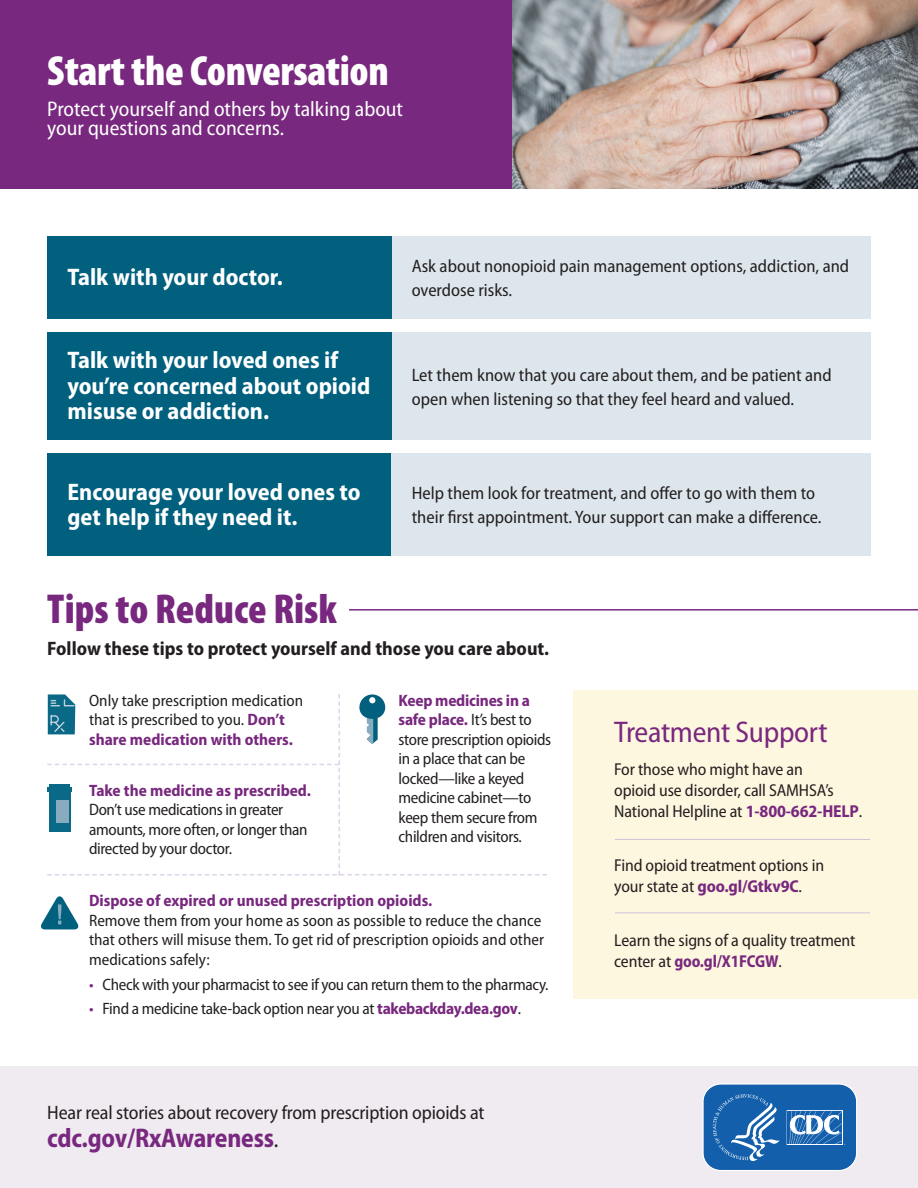
<style>
.page{position:relative;width:918px;height:1188px;background:#fff}
.page>*{position:absolute;margin:0;border:0;box-sizing:border-box;transform-origin:0 0}
.t1{font:900 condensed 42.45px "Myriad Pro";letter-spacing:-.01em;color:#fff}
.t2{font:900 condensed 42px "Myriad Pro";color:#78287e}
.t3{font:semi-condensed 30px "Myriad Pro";letter-spacing:-.01em;color:#78287e}
.t4{font:700 semi-condensed 27px "Myriad Pro";letter-spacing:-.01em;color:#78287e;scale:.95 1}
.t5{font:700 semi-condensed 24px/25.5px "Myriad Pro";color:#fff}
.t6{font:semi-condensed 21.15px/19.6px "Myriad Pro";color:#fff}
.t7{font:700 semi-condensed 19.5px "Myriad Pro";color:#231f20}
.t8{font:semi-condensed 19.5px "Myriad Pro";letter-spacing:-.01em;color:#231f20}
.t9{font:semi-condensed 18px/24px "Myriad Pro";color:#231f20}
.t10{font:semi-condensed 17.25px/21px "Myriad Pro";letter-spacing:-.01em;color:#231f20}
.t11{font:semi-condensed 16.5px/19.5px "Myriad Pro";letter-spacing:-.02em;color:#231f20}
.t12{font:semi-condensed 16.5px/19.5px "Myriad Pro";color:#231f20}
.s1{font-weight:700;color:#78287e}
.s2{color:#78287e}
.s3{font-weight:400;font-size:24px;color:#231f20}
</style>
<div class="page">
<div style="left:573px;top:691px;width:345px;height:308px;background:#fef7df"></div>
<div style="left:0;top:1066px;width:918px;height:122px;background:#f0eaf1"></div>
<div style="left:0;top:0;width:918px;height:189px;background:#78287e"></div>
<img style="left:512px;top:0;width:406px;height:189px">
<div style="left:392px;top:236px;width:479px;height:82px;background:#dde6ed"></div>
<div style="left:47px;top:236px;width:345px;height:82px;background:#00607e"></div>
<div style="left:392px;top:332px;width:479px;height:108px;background:#dde6ed"></div>
<div style="left:47px;top:332px;width:345px;height:108px;background:#00607e"></div>
<div style="left:47px;top:453px;width:345px;height:102px;background:#00607e"></div>
<div style="left:392px;top:453px;width:479px;height:102px;background:#dde6ed"></div>
<hr style="left:615px;top:913px;width:255px;height:1px;background:#d0c1de">
<hr style="left:615px;top:839px;width:255px;height:1px;background:#d0c1de">
<hr style="left:349px;top:609px;width:569px;height:2px;background:#78287e">
<svg style="left:47px;top:694px;width:500px;height:181px"></svg>
<svg style="left:702px;top:1083px;width:155px;height:88px"></svg>
<svg style="left:41px;top:896px;width:38px;height:33px"></svg>
<h2 class="t1" style="left:47px;top:44px;width:343px">Start the Conversation</h2>
<p class="t6" style="left:47px;top:98px;width:357px">Protect yourself and others by talking about your questions and concerns.</p>
<p class="t5" style="left:68px;top:264px;width:217px">Talk with your doctor.</p>
<p class="t5" style="left:68px;top:347px;width:304px">Talk with your loved ones if you’re concerned about opioid misuse or addiction.</p>
<p class="t9" style="left:412px;top:254px;width:439px">Ask about nonopioid pain management options, addiction, and overdose risks.</p>
<p class="t9" style="left:412px;top:362px;width:421px">Let them know that you care about them, and be patient and open when listening so that they feel heard and valued.</p>
<p class="t5" style="left:68px;top:478px;width:295px">Encourage your loved ones to get help if they need it.</p>
<p class="t9" style="left:412px;top:481px;width:411px">Help them look for treatment, and offer to go with them to their first appointment. Your support can make a difference.</p>
<h2 class="t2" style="left:47px;top:582px;width:291px">Tips to Reduce Risk</h2>
<p class="t7" style="left:47px;top:636px;width:503px">Follow these tips to protect yourself and those you care about.</p>
<p class="t12" style="left:89px;top:690px;width:216px">Only take prescription medication that is prescribed to you. <span class="s1">Don’t share medication with others.</span></p>
<p class="t11" style="left:89px;top:780px;width:223px"><span class="s1">Take the medicine as prescribed.<br></span>Don’t use medications in greater amounts, more often, or longer than directed by your doctor.</p>
<p class="t11" style="left:399px;top:690px;width:154px"><span class="s1">Keep medicines in a safe place.</span> It’s best to store prescription opioids in a place that can be locked—like a keyed medicine cabinet—to keep them secure from children and visitors.</p>
<p class="t12" style="left:89px;top:891px;width:456px"><span class="s1">Dispose of expired or unused prescription opioids.<br></span>Remove them from your home as soon as possible to reduce the chance that others will misuse them. To get rid of prescription opioids and other medications safely:</p>
<p class="t11" style="left:89px;top:974px;width:461px"><span class="s2">•</span> Check with your pharmacist to see if you can return them to the pharmacy.</p>
<p class="t11" style="left:89px;top:999px;width:434px"><span class="s2">•</span> Find a medicine take-back option near you at <span class="s1">takebackday.dea.gov</span>.</p>
<p class="t8" style="left:47px;top:1100px;width:439px">Hear real stories about recovery from prescription opioids at</p>
<p class="t4" style="left:47px;top:1121px;width:245px">cdc.gov/RxAwareness<span class="s3">.</span></p>
<h3 class="t3" style="left:614px;top:713px;width:215px">Treatment Support</h3>
<p class="t10" style="left:614px;top:758px;width:250px">For those who might have an<br>opioid use disorder, call SAMHSA’s<br>National Helpline at <span class="s1">1-800-662-HELP</span>.</p>
<p class="t10" style="left:614px;top:855px;width:211px">Find opioid treatment options in your state at <span class="s1">goo.gl/Gtkv9C</span>.</p>
<p class="t10" style="left:614px;top:930px;width:243px">Learn the signs of a quality treatment center at <span class="s1">goo.gl/X1FCGW</span>.</p>
</div>
